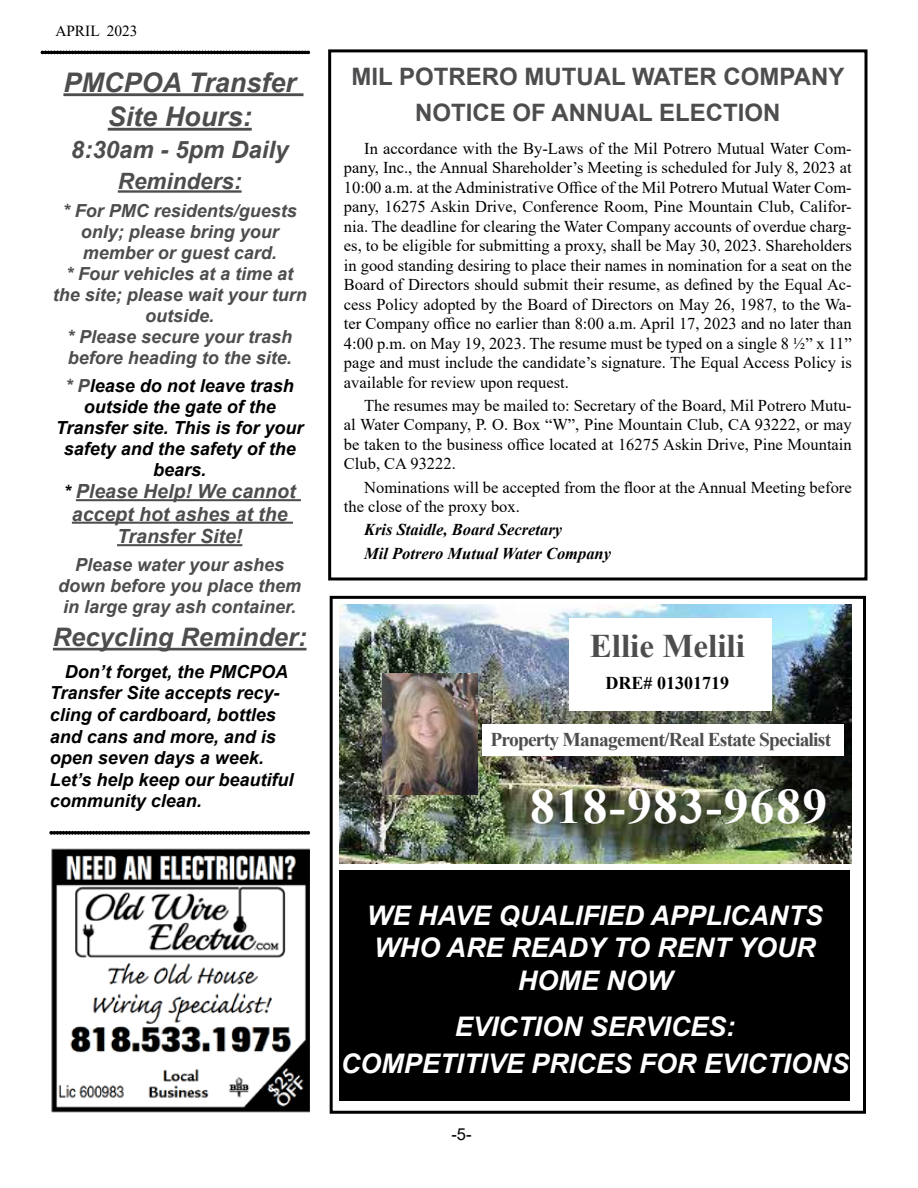
<style>
.page{position:relative;width:918px;height:1188px;background:#fff}
.page>*{position:absolute;margin:0;border:0;box-sizing:border-box;transform-origin:0 0}
.t1{font:700 49.5px "Times New Roman";letter-spacing:.03em;color:#fff}
.t2{font:700 33px "Times New Roman";color:#4d4d4f}
.t3{font:italic 700 27px/32.4px "Arial";color:#fff;text-align:center}
.t4{font:italic 700 27px/34.5px "Arial";color:#4d4d4f;text-align:center}
.t5{font:italic 700 25.5px "Arial";color:#4d4d4f}
.t6{font:700 24px/35.5px "Arial";color:#4d4d4f;text-align:center}
.t7{font:italic 700 24px "Arial";color:#4d4d4f}
.t8{font:italic 700 22.5px "Arial";color:#4d4d4f}
.t9{font:italic 700 19.5px/22.5px "Arial";color:#4d4d4f;text-align:center}
.t10{font:700 19.5px "Times New Roman";letter-spacing:-.04em;color:#4d4d4f}
.t11{font:italic 700 18px/21.6px "Arial";color:#000;text-align:center}
.t12{font:italic 700 18px/21px "Arial";color:#4d4d4f;text-align:center}
.t13{font:700 18px "Times New Roman";color:#000}
.t14{font:16.5px/19.5px "Times New Roman";color:#000;text-align:justify}
.t15{font:italic 700 16.5px/23.2px "Times New Roman";color:#000}
.t16{font:16.5px "Arial";color:#000}
.t17{font:15.3px "Times New Roman";color:#000}
.s1{color:#4d4d4f}
.s2{font-size:18px;color:#000}
</style>
<div class="page">
<hr style="left:63px;top:93px;width:240px;height:3px;background:#4d4d4f">
<hr style="left:108px;top:128px;width:144px;height:3px;background:#4d4d4f">
<hr style="left:118px;top:190px;width:124px;height:3px;background:#4d4d4f">
<hr style="left:76px;top:499px;width:225px;height:2px;background:#4d4d4f">
<hr style="left:72px;top:522px;width:221px;height:2px;background:#4d4d4f">
<hr style="left:117px;top:544px;width:125px;height:2px;background:#4d4d4f">
<svg style="left:41px;top:51px;width:269px;height:3px"></svg>
<svg style="left:50px;top:831px;width:260px;height:3px"></svg>
<hr style="left:53px;top:648px;width:254px;height:2px;background:#4d4d4f">
<img style="left:51px;top:848px;width:259px;height:265px">
<div style="left:340px;top:871px;width:510px;height:230px;background:#000"></div>
<img style="left:340px;top:604px;width:512px;height:260px">
<div style="left:482px;top:724px;width:362px;height:32px;background:#fff"></div>
<div style="left:570px;top:618px;width:202px;height:93px;background:#fff"></div>
<div style="left:330px;top:596px;width:536px;height:518px;border:3px solid #000"></div>
<img style="left:383px;top:674px;width:95px;height:121px">
<div style="left:328px;top:49px;width:540px;height:531px;border:3px solid #000"></div>
<p class="t17" style="left:55px;top:20px;width:84px">APRIL 2023</p>
<h3 class="t4" style="left:63px;top:66px;width:234px">PMCPOA Transfer<br>Site Hours:</h3>
<h3 class="t7" style="left:71px;top:134px;width:219px">8:30am - 5pm Daily</h3>
<h3 class="t8" style="left:118px;top:166px;width:125px">Reminders:</h3>
<p class="t12" style="left:53px;top:201px;width:256px">* For PMC residents/guests only; please bring your member or guest card.<br>* Four vehicles at a time at the site; please wait your turn outside.<br>* Please secure your trash before heading to the site.</p>
<p class="t11" style="left:56px;top:375px;width:249px;line-height:21px"><span class="s1">* P</span>lease do not leave trash outside the gate of the<br>Transfer site. This is for your safety and the safety of the bears.</p>
<p class="t9" style="left:64px;top:481px;width:233px"><span class="s2">*</span> Please Help! We cannot accept hot ashes at the<br>Transfer Site!</p>
<p class="t12" style="left:58px;top:555px;width:245px">Please water your ashes down before you place them in large gray ash container.</p>
<h3 class="t5" style="left:53px;top:620px;width:255px">Recycling Reminder:</h3>
<p class="t11" style="left:50px;top:661px;width:245px;text-align:left;text-indent:15px">Don’t forget, the PMCPOA<br>Transfer Site accepts recy&shy;cling of cardboard, bottles and cans and more, and is open seven days a week.<br>Let’s help keep our beautiful community clean.</p>
<h3 class="t6" style="left:352px;top:59px;width:494px">MIL POTRERO MUTUAL WATER COMPANY<br>NOTICE OF ANNUAL ELECTION</h3>
<p class="t14" style="left:344px;top:138px;width:509px;text-indent:20px">In accordance with the By-Laws of the Mil Potrero Mutual Water Com&shy;pany, Inc., the Annual Shareholder’s Meeting is scheduled for July 8, 2023 at 10:00 a.m. at the Administrative Office of the Mil Potrero Mutual Water Com&shy;pany, 16275 Askin Drive, Conference Room, Pine Mountain Club, Califor&shy;nia. The deadline for clearing the Water Company accounts of overdue charg&shy;es, to be eligible for submitting a proxy, shall be May 30, 2023. Shareholders in good standing desiring to place their names in nomination for a seat on the Board of Directors should submit their resume, as defined by the Equal Ac&shy;cess Policy adopted by the Board of Directors on May 26, 1987, to the Wa&shy;ter Company office no earlier than 8:00 a.m. April 17, 2023 and no later than 4:00 p.m. on May 19, 2023. The resume must be typed on a single 8 ½” x 11” page and must include the candidate’s signature. The Equal Access Policy is available for review upon request.</p>
<p class="t14" style="left:344px;top:395px;width:509px;text-indent:20px">The resumes may be mailed to: Secretary of the Board, Mil Potrero Mutu&shy;al Water Company, P. O. Box “W”, Pine Mountain Club, CA 93222, or may be taken to the business office located at 16275 Askin Drive, Pine Mountain Club, CA 93222.</p>
<p class="t14" style="left:344px;top:477px;width:509px;text-indent:20px">Nominations will be accepted from the floor at the Annual Meeting before the close of the proxy box.</p>
<p class="t15" style="left:364px;top:518px;width:248px">Kris Staidle, Board Secretary<br>Mil Potrero Mutual Water Company</p>
<h2 class="t2" style="left:590px;top:623px;width:156px">Ellie Melili</h2>
<p class="t13" style="left:606px;top:670px;width:125px">DRE# 01301719</p>
<p class="t10" style="left:490px;top:725px;width:342px">Property Management/Real Estate Specialist</p>
<h1 class="t1" style="left:530px;top:770px;width:298px">818-983-9689</h1>
<h3 class="t3" style="left:367px;top:900px;width:458px">WE HAVE QUALIFIED APPLICANTS<br>WHO ARE READY TO RENT YOUR<br>HOME NOW</h3>
<h3 class="t3" style="left:341px;top:1008px;width:510px;line-height:37.5px">EVICTION SERVICES:<br>COMPETITIVE PRICES FOR EVICTIONS</h3>
<p class="t16" style="left:451px;top:1123px;width:22px">-5-</p>
</div>
